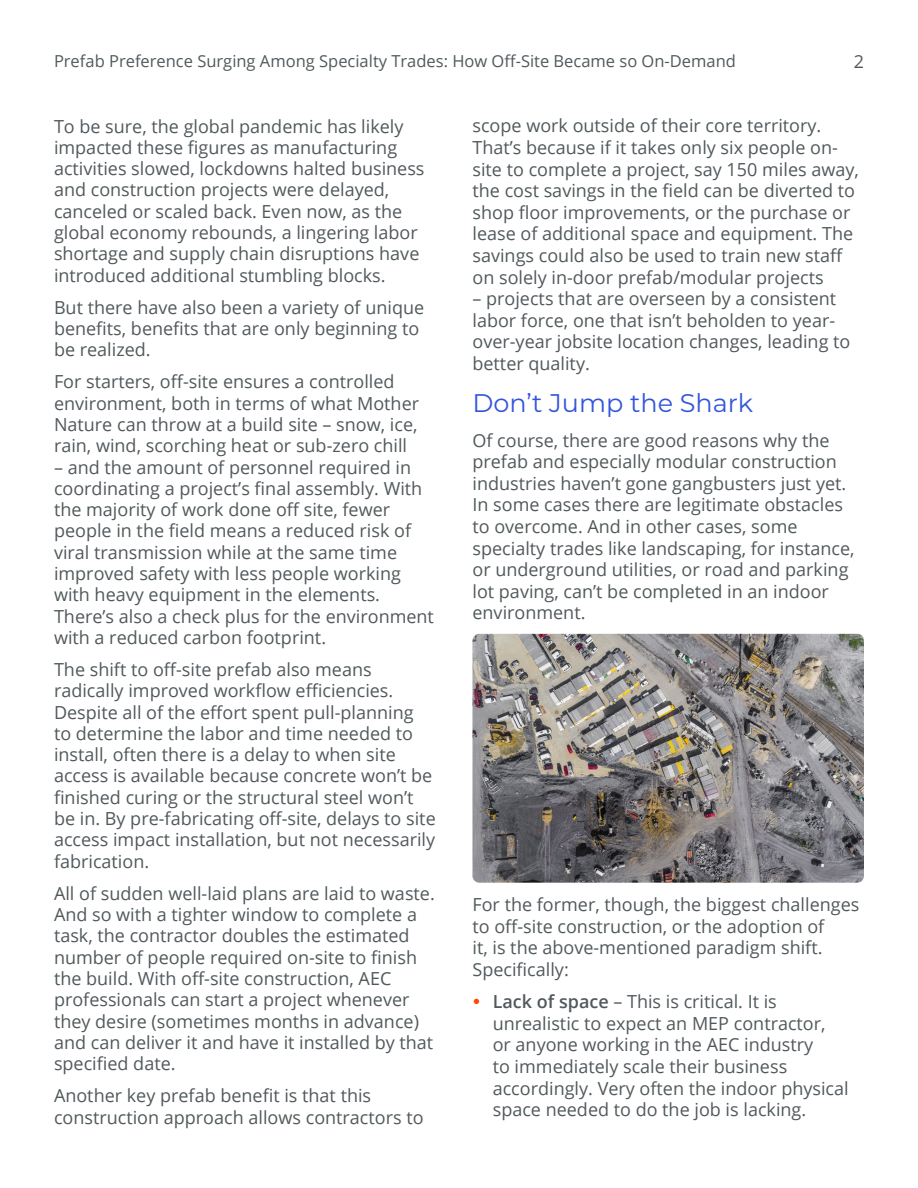
<style>
.page{position:relative;width:918px;height:1188px;background:#fff}
.page>*{position:absolute;margin:0;border:0;box-sizing:border-box;transform-origin:0 0}
.t1{font:25.5px "Montserrat";color:#3455db}
.t2{font:18px/21.3px "Open Sans";color:#51595c}
.t3{font:16.5px "Open Sans";color:#51595c}
.s1{font-weight:600}
</style>
<div class="page">
<img style="left:472px;top:634px;width:392px;height:249px">
<p class="t3" style="left:54px;top:49px;width:683px">Prefab Preference Surging Among Specialty Trades: How Off-Site Became so On-Demand</p>
<p class="t2" style="left:854px;top:50px;width:12px">2</p>
<p class="t2" style="left:54px;top:115px;width:372px">To be sure, the global pandemic has likely impacted these figures as manufacturing activities slowed, lockdowns halted business and construction projects were delayed, canceled or scaled back. Even now, as the global economy rebounds, a lingering labor shortage and supply chain disruptions have introduced additional stumbling blocks.</p>
<p class="t2" style="left:54px;top:296px;width:372px">But there have also been a variety of unique benefits, benefits that are only beginning to be realized.</p>
<p class="t2" style="left:54px;top:371px;width:367px">For starters, off-site ensures a controlled environment, both in terms of what Mother Nature can throw at a build site – snow, ice, rain, wind, scorching heat or sub-zero chill</p>
<p class="t2" style="left:54px;top:456px;width:381px">– and the amount of personnel required in coordinating a project’s final assembly. With the majority of work done off site, fewer people in the field means a reduced risk of viral transmission while at the same time improved safety with less people working with heavy equipment in the elements.<br>There’s also a check plus for the environment with a reduced carbon footprint.</p>
<p class="t2" style="left:54px;top:658px;width:383px">The shift to off-site prefab also means radically improved workflow efficiencies.<br>Despite all of the effort spent pull-planning<br>to determine the labor and time needed to install, often there is a delay to when site access is available because concrete won’t be finished curing or the structural steel won’t be in. By pre-fabricating off-site, delays to site access impact installation, but not necessarily fabrication.</p>
<p class="t2" style="left:54px;top:882px;width:382px">All of sudden well-laid plans are laid to waste.<br>And so with a tighter window to complete a task, the contractor doubles the estimated number of people required on-site to finish the build. With off-site construction, AEC professionals can start a project whenever they desire (sometimes months in advance) and can deliver it and have it installed by that specified date.</p>
<p class="t2" style="left:54px;top:1085px;width:371px">Another key prefab benefit is that this construction approach allows contractors to</p>
<p class="t2" style="left:472px;top:115px;width:388px">scope work outside of their core territory.<br>That’s because if it takes only six people on&shy;site to complete a project, say 150 miles away, the cost savings in the field can be diverted to shop floor improvements, or the purchase or lease of additional space and equipment. The savings could also be used to train new staff on solely in-door prefab/modular projects</p>
<p class="t2" style="left:472px;top:287px;width:379px">– projects that are overseen by a consistent labor force, one that isn’t beholden to year&shy;over-year jobsite location changes, leading to better quality.</p>
<h1 class="t1" style="left:472px;top:385px;width:282px">Don’t Jump the Shark</h1>
<p class="t2" style="left:472px;top:429px;width:384px">Of course, there are good reasons why the prefab and especially modular construction industries haven’t gone gangbusters just yet.<br>In some cases there are legitimate obstacles to overcome. And in other cases, some specialty trades like landscaping, for instance, or underground utilities, or road and parking lot paving, can’t be completed in an indoor environment.</p>
<p class="t2" style="left:472px;top:893px;width:388px">For the former, though, the biggest challenges to off-site construction, or the adoption of<br>it, is the above-mentioned paradigm shift.<br>Specifically:</p>
<p class="t2" style="left:493px;top:990px;width:358px"><span class="s1">Lack of space</span> – This is critical. It is unrealistic to expect an MEP contractor,<br>or anyone working in the AEC industry<br>to immediately scale their business accordingly. Very often the indoor physical space needed to do the job is lacking.</p>
</div>
